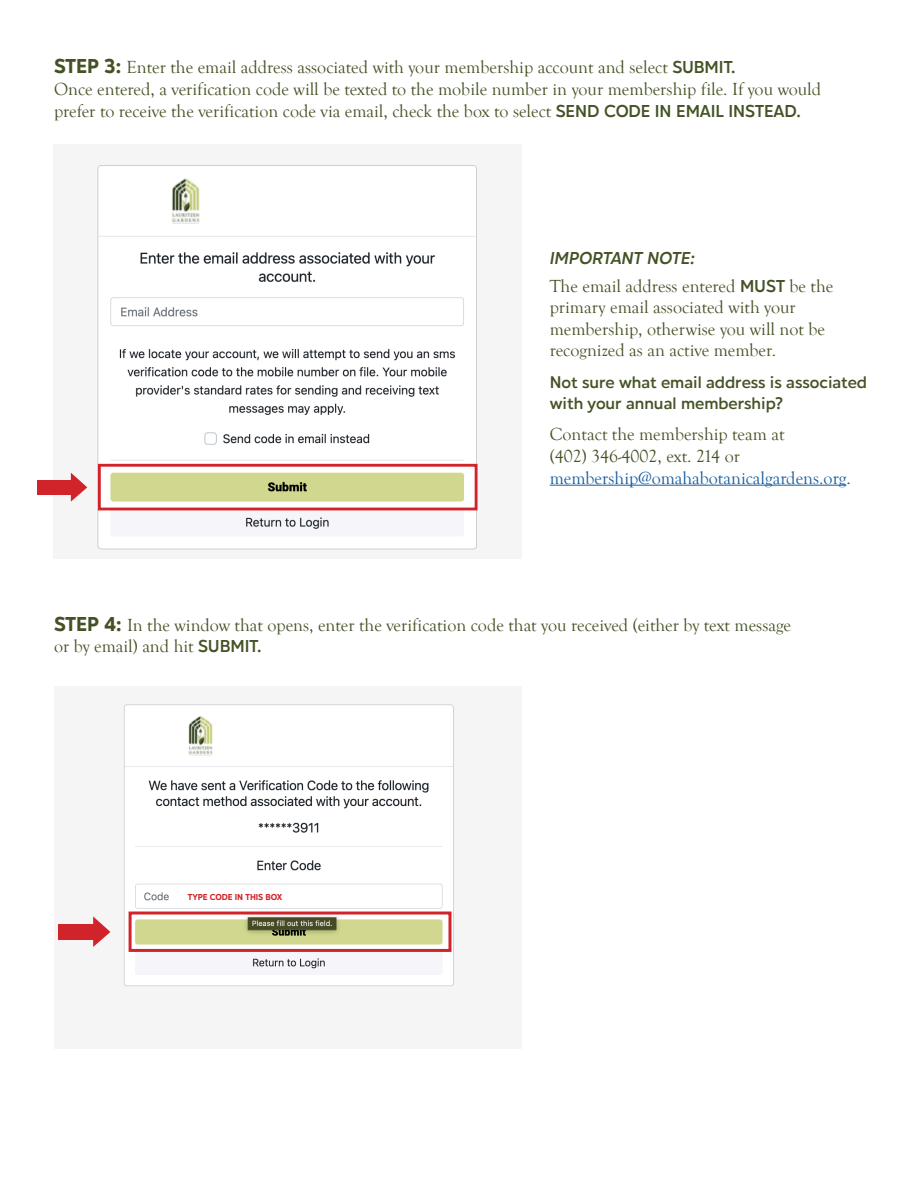
<style>
.page{position:relative;width:918px;height:1188px;background:#fff}
.page>*{position:absolute;margin:0;border:0;box-sizing:border-box;transform-origin:0 0}
.t1{font:18px/21.6px "Goudy Old Style T";color:#445224}
.t2{font:18px "Goudy Old Style T";color:#175d9e}
.t3{font:italic 600 18px "Hartwell";letter-spacing:-.005em;color:#445224}
.t4{font:600 17.7px "Hartwell";color:#445224}
.t5{font:700 9px "Hartwell";letter-spacing:-.01em;color:#d3232b}
.s1{font-family:"Hartwell";font-weight:700;font-size:21px}
.s2{font-family:"Hartwell";font-weight:600}
.s3{color:#445224}
</style>
<div class="page">
<img style="left:110px;top:704px;width:344px;height:283px">
<div style="left:129px;top:912px;width:323px;height:40px;border:3px solid #d1232a"></div>
<div style="left:58px;top:924px;width:36px;height:16px;background:#d1232a"></div>
<svg style="left:93px;top:916px;width:17px;height:31px"></svg>
<img style="left:70px;top:165px;width:408px;height:385px">
<div style="left:98px;top:464px;width:380px;height:46px;border:3px solid #d1232a"></div>
<div style="left:38px;top:480px;width:34px;height:15px;background:#d1232a"></div>
<svg style="left:71px;top:473px;width:16px;height:29px"></svg>
<hr style="left:550px;top:485px;width:296px;height:1px;background:#175d9e">
<p class="t1" style="left:54px;top:57px;width:683px"><span class="s1">STEP 3:</span> Enter the email address associated with your membership account and select <span class="s2">SUBMIT.</span></p>
<p class="t1" style="left:54px;top:79px;width:769px">Once entered, a verification code will be texted to the mobile number in your membership file. If you would</p>
<p class="t1" style="left:54px;top:100px;width:748px">prefer to receive the verification code via email, check the box to select <span class="s2">SEND CODE IN EMAIL INSTEAD.</span></p>
<p class="t3" style="left:550px;top:248px;width:147px">IMPORTANT NOTE:</p>
<p class="t1" style="left:550px;top:275px;width:285px">The email address entered <span class="s2">MUST</span> be the</p>
<p class="t1" style="left:550px;top:297px;width:248px">primary email associated with your</p>
<p class="t1" style="left:550px;top:319px;width:277px">membership, otherwise you will not be</p>
<p class="t1" style="left:550px;top:340px;width:228px">recognized as an active member.</p>
<p class="t4" style="left:550px;top:371px;width:319px">Not sure what email address is associated</p>
<p class="t4" style="left:550px;top:393px;width:235px">with your annual membership?</p>
<p class="t1" style="left:550px;top:424px;width:236px">Contact the membership team at</p>
<p class="t1" style="left:550px;top:446px;width:192px">(402) 346-4002, ext. 214 or</p>
<p class="t2" style="left:550px;top:468px;width:303px">membership@omahabotanicalgardens.org<span class="s3">.</span></p>
<p class="t1" style="left:54px;top:614px;width:739px"><span class="s1">STEP 4:</span> In the window that opens, enter the verification code that you received (either by text message or by email) and hit <span class="s2">SUBMIT.</span></p>
<p class="t5" style="left:188px;top:891px;width:96px">TYPE CODE IN THIS BOX</p>
</div>
